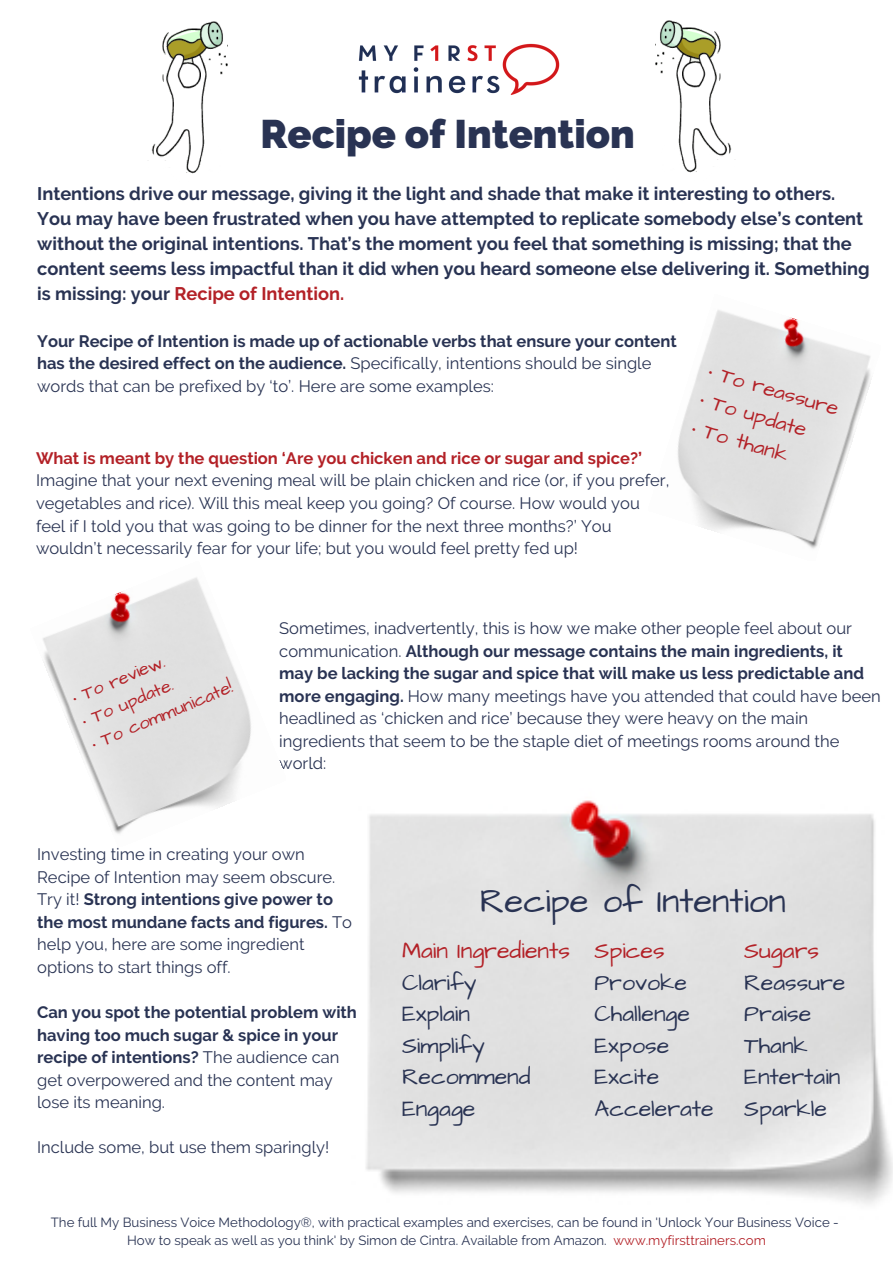
<style>
.page{position:relative;width:893px;height:1263px;background:#fff}
.page>*{position:absolute;margin:0;border:0;box-sizing:border-box;transform-origin:0 0}
.t1{font:800 39.75px "Raleway";color:#293353}
.t2{font:34.8px "Architects Daughter";color:#293353}
.t3{font:23.25px/31.5px "Architects Daughter";color:#293353}
.t4{font:23.25px "Architects Daughter";color:#b32127}
.t5{font:21.15px "Architects Daughter";color:#b32127}
.t6{font:700 18.15px/24.8px "Raleway";color:#293353}
.t7{font:18.15px "Architects Daughter";color:#b32127}
.t8{font:16.5px/22.5px "Raleway";color:#293353}
.t9{font:700 16.5px/22.5px "Raleway";color:#293353}
.t10{font:700 16.5px "Raleway";color:#b32127}
.t11{font:13.2px/18px "Raleway";color:#293353;text-align:center}
.s1{color:#b32127}
.s2{font-weight:400}
.s3{font-weight:700}
</style>
<div class="page">
<img style="left:358px;top:44px;width:202px;height:51px">
<img style="left:151px;top:21px;width:76px;height:153px">
<img style="left:655px;top:20px;width:77px;height:153px">
<img style="left:366px;top:800px;width:527px;height:404px">
<img style="left:677px;top:310px;width:194px;height:239px">
<img style="left:43px;top:577px;width:208px;height:257px">
<h1 class="t1" style="left:260px;top:110px;width:376px">Recipe of Intention</h1>
<p class="t6" style="left:37px;top:182px;width:834px">Intentions drive our message, giving it the light and shade that make it interesting to others.<br>You may have been frustrated when you have attempted to replicate somebody else’s content without the original intentions. That’s the moment you feel that something is missing; that the content seems less impactful than it did when you heard someone else delivering it. Something is missing: your <span class="s1">Recipe of Intention.</span></p>
<p class="t9" style="left:37px;top:330px;width:641px">Your Recipe of Intention is made up of actionable verbs that ensure your content has the desired effect on the audience. <span class="s2">Specifically, intentions should be single words that can be prefixed by ‘to’. Here are some examples:</span></p>
<p class="t10" style="left:36px;top:448px;width:607px">What is meant by the question ‘Are you chicken and rice or sugar and spice?’</p>
<p class="t8" style="left:36px;top:469px;width:635px">Imagine that your next evening meal will be plain chicken and rice (or, if you prefer, vegetables and rice). Will this meal keep you going? Of course. How would you feel if I told you that was going to be dinner for the next three months?’ You wouldn’t necessarily fear for your life; but you would feel pretty fed up!</p>
<p class="t5" style="left:713px;top:358px;width:136px;rotate:16deg">• To reassure</p>
<p class="t5" style="left:696px;top:414px;width:101px;rotate:16deg">• To thank</p>
<p class="t5" style="left:704px;top:386px;width:111px;rotate:16deg">• To update</p>
<p class="t7" style="left:68px;top:688px;width:100px;rotate:-23deg">• To review.</p>
<p class="t7" style="left:88px;top:734px;width:153px;rotate:-23deg">• To communicate!</p>
<p class="t7" style="left:78px;top:711px;width:99px;rotate:-23deg">• To update.</p>
<p class="t8" style="left:279px;top:617px;width:603px">Sometimes, inadvertently, this is how we make other people feel about our communication. <span class="s3">Although our message contains the main ingredients, it may be lacking the sugar and spice that will make us less predictable and more engaging.</span> How many meetings have you attended that could have been headlined as ‘chicken and rice’ because they were heavy on the main ingredients that seem to be the staple diet of meetings rooms around the world:</p>
<p class="t8" style="left:37px;top:843px;width:316px">Investing time in creating your own Recipe of Intention may seem obscure.<br>Try it! <span class="s3">Strong intentions give power to the most mundane facts and figures.</span> To help you, here are some ingredient options to start things off.</p>
<p class="t9" style="left:37px;top:1001px;width:321px">Can you spot the potential problem with having too much sugar &amp; spice in your recipe of intentions? <span class="s2">The audience can get overpowered and the content may lose its meaning.</span></p>
<p class="t8" style="left:37px;top:1136px;width:294px">Include some, but use them sparingly!</p>
<h2 class="t2" style="left:480px;top:878px;width:308px">Recipe of Intention</h2>
<h3 class="t4" style="left:402px;top:935px;width:170px">Main Ingredients</h3>
<h3 class="t3" style="left:402px;top:967px;width:130px">Clarify<br>Explain<br>Simplify<br>Recommend<br>Engage</h3>
<h3 class="t4" style="left:594px;top:935px;width:72px">Spices</h3>
<h3 class="t3" style="left:594px;top:967px;width:121px">Provoke<br>Challenge<br>Expose<br>Excite<br>Accelerate</h3>
<h3 class="t4" style="left:744px;top:935px;width:76px">Sugars</h3>
<h3 class="t3" style="left:744px;top:967px;width:103px">Reassure<br>Praise<br>Thank<br>Entertain<br>Sparkle</h3>
<p class="t11" style="left:51px;top:1214px;width:789px">The full My Business Voice Methodology®, with practical examples and exercises, can be found in 'Unlock Your Business Voice -<br>How to speak as well as you think' by Simon de Cintra. Available from Amazon. <span class="s1">www.myfirsttrainers.com</span></p>
</div>
